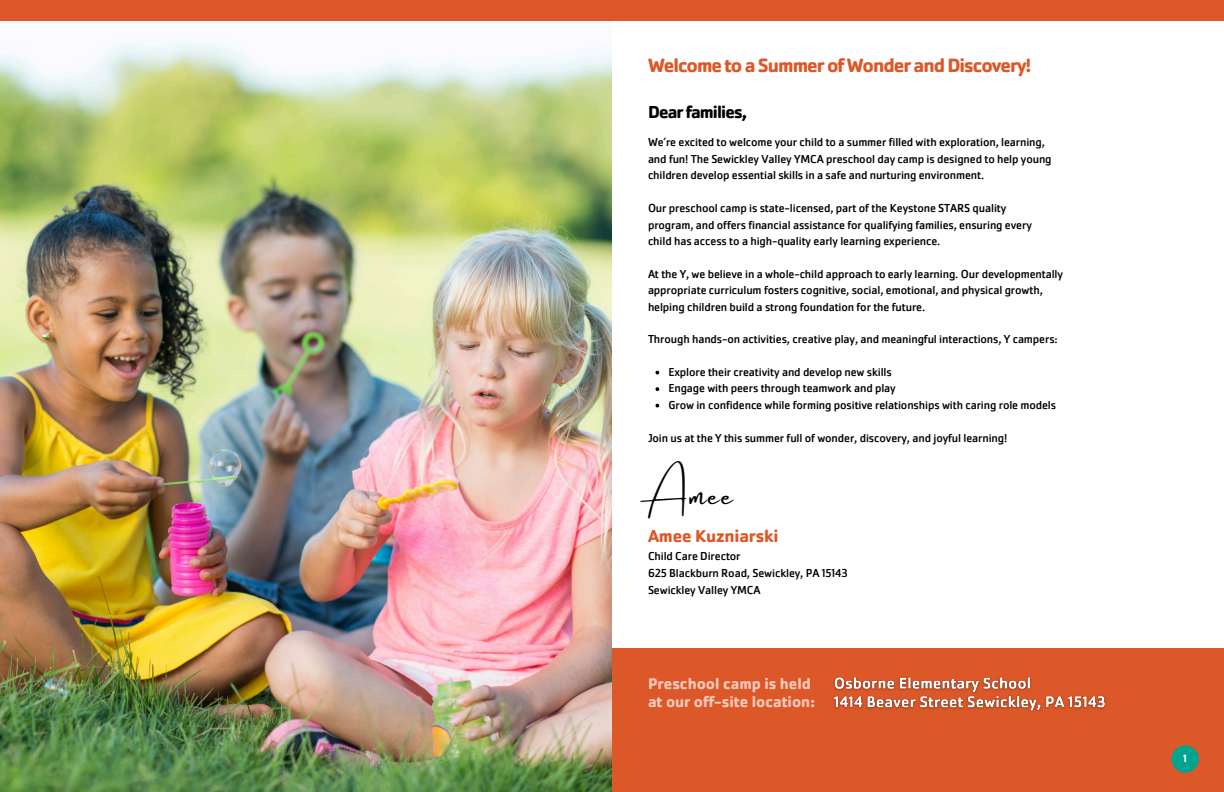
<style>
.page{position:relative;width:1224px;height:792px;background:#fff}
.page>*{position:absolute;margin:0;border:0;box-sizing:border-box;transform-origin:0 0}
.t1{font:26.8px "Amsterdam Two";color:#000}
.t2{font:700 20px "Cachet Pro";letter-spacing:-.05em;color:#dd5828}
.t3{font:700 18px "Cachet Pro";letter-spacing:-.01em;color:#dd5828}
.t4{font:700 18px "Cachet Pro";letter-spacing:-.05em;color:#000}
.t5{font:700 16px/18px "Cachet Pro";color:#fff}
.t6{font:12px/16.5px "Cachet Pro";letter-spacing:-.01em;color:#000}
.t7{font:700 11px "Cachet Pro";color:#fff}
</style>
<div class="page">
<img style="left:0;top:20px;width:612px;height:772px">
<div style="left:0;top:0;width:1224px;height:20px;background:#dd5828"></div>
<svg style="left:656px;top:387px;width:3px;height:4px"></svg>
<div style="left:612px;top:649px;width:612px;height:143px;background:#dd5828"></div>
<div style="left:1171px;top:745px;width:28px;height:28px;background:#01a490;border-radius:50%"></div>
<img style="left:833px;top:677px;width:273px;height:35px">
<h2 class="t2" style="left:648px;top:53px;width:385px">Welcome to a Summer of Wonder and Discovery!</h2>
<h3 class="t4" style="left:648px;top:101px;width:101px">Dear families,</h3>
<h5 class="t6" style="left:648px;top:134px;width:405px">We’re excited to welcome your child to a summer filled with exploration, learning, and fun! The Sewickley Valley YMCA preschool day camp is designed to help young children develop essential skills in a safe and nurturing environment.</h5>
<h5 class="t6" style="left:648px;top:200px;width:385px">Our preschool camp is state-licensed, part of the Keystone STARS quality program, and offers financial assistance for qualifying families, ensuring every child has access to a high-quality early learning experience.</h5>
<h5 class="t6" style="left:648px;top:265px;width:417px">At the Y, we believe in a whole-child approach to early learning. Our developmentally appropriate curriculum fosters cognitive, social, emotional, and physical growth, helping children build a strong foundation for the future.</h5>
<h5 class="t6" style="left:648px;top:331px;width:411px">Through hands-on activities, creative play, and meaningful interactions, Y campers:</h5>
<p class="t6" style="left:668px;top:364px;width:225px">Explore their creativity and develop new skills</p>
<p class="t6" style="left:668px;top:380px;width:229px">Engage with peers through teamwork and play</p>
<p class="t6" style="left:668px;top:397px;width:389px">Grow in confidence while forming positive relationships with caring role models</p>
<p class="t6" style="left:648px;top:429px;width:361px">Join us at the Y this summer full of wonder, discovery, and joyful learning!</p>
<h5 class="t1" style="left:649px;top:481px;width:85px">Amee</h5>
<h5 class="t3" style="left:648px;top:525px;width:132px">Amee Kuzniarski</h5>
<h1 class="t6" style="left:648px;top:548px;width:94px">Child Care Director</h1>
<h3 class="t6" style="left:648px;top:565px;width:201px">625 Blackburn Road, Sewickley, PA 15143</h3>
<h5 class="t6" style="left:648px;top:582px;width:114px">Sewickley Valley YMCA</h5>
<h3 class="t5" style="left:648px;top:674px;width:168px">Preschool camp is held at our off-site location:</h3>
<h5 class="t7" style="left:1183px;top:751px;width:5px">1</h5>
</div>
